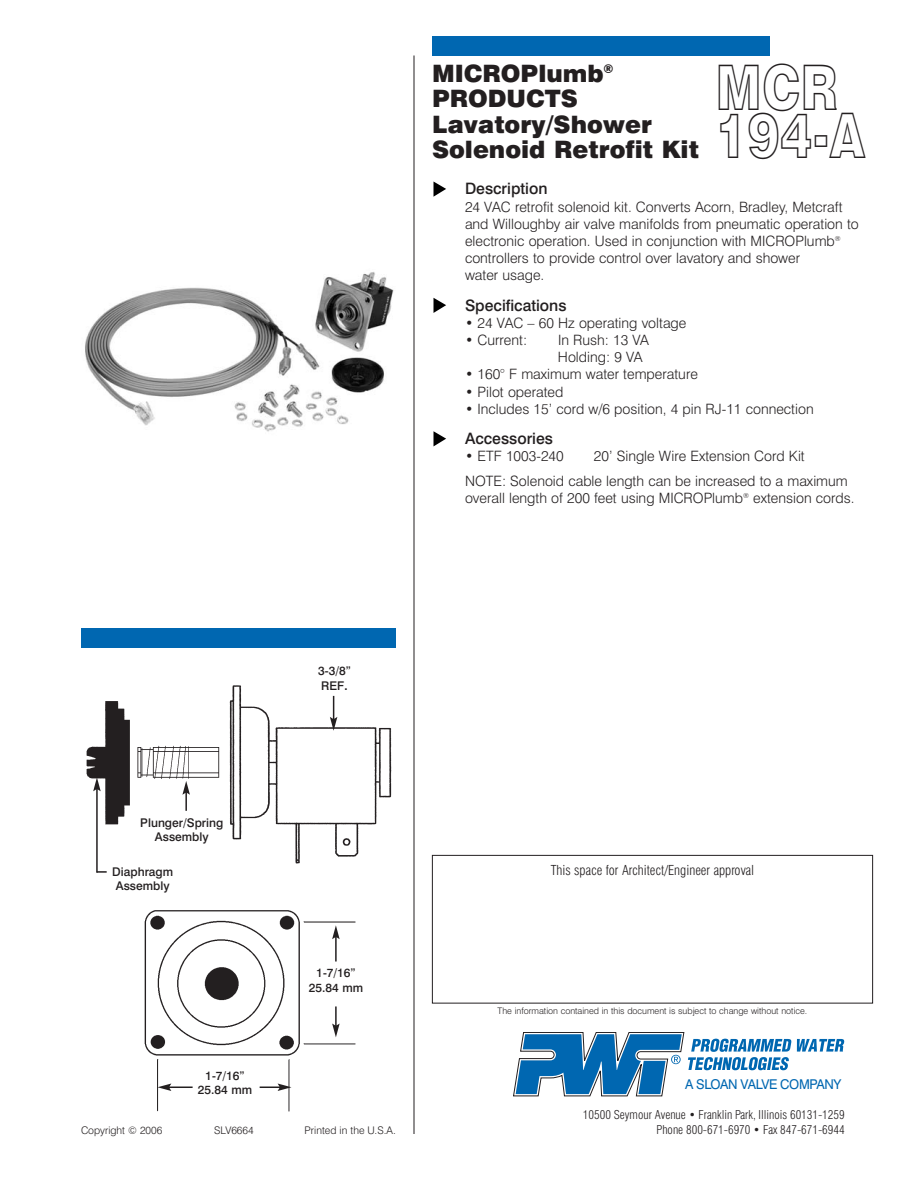
<style>
.page{position:relative;width:918px;height:1188px;background:#fff}
.page>*{position:absolute;margin:0;border:0;box-sizing:border-box;transform-origin:0 0}
.t1{font:63px/48px "Swiss 721 BT Black Outline";color:#231f20;scale:.78 1}
.t2{font:900 24px/25.5px "Swiss 721 BT";color:#231f20}
.t3{font:500 15.75px "Swiss 721 BT";color:#231f20}
.t4{font:300 14.25px/17.2px "Swiss 721 BT";color:#231f20}
.t5{font:300 condensed 13.5px "Swiss 721 BT";color:#231f20}
.t6{font:13.5px "Swiss 721 BT";letter-spacing:-.03em;color:#0067b1}
.t7{font:300 condensed 12px/15px "Swiss 721 BT";color:#231f20;text-align:right}
.t8{font:500 12px/14.4px "Swiss 721 BT";color:#231f20;text-align:center}
.t9{font:300 10.5px "Swiss 721 BT";color:#231f20}
.t10{font:300 9px "Swiss 721 BT";color:#231f20}
.s1{font-size:13.5px}
</style>
<div class="page">
<img style="left:86px;top:685px;width:306px;height:179px">
<img style="left:144px;top:910px;width:212px;height:202px">
<svg style="left:158px;top:1084px;width:35px;height:7px"></svg>
<svg style="left:260px;top:1084px;width:31px;height:7px"></svg>
<hr style="left:335px;top:937px;width:2px;height:25px;background:#231f20">
<svg style="left:332px;top:925px;width:8px;height:14px"></svg>
<hr style="left:335px;top:1006px;width:2px;height:20px;background:#231f20">
<svg style="left:332px;top:1024px;width:8px;height:13px"></svg>
<hr style="left:96px;top:789px;width:2px;height:84px;background:#231f20">
<svg style="left:93px;top:777px;width:8px;height:14px"></svg>
<svg style="left:97px;top:871px;width:10px;height:2px"></svg>
<svg style="left:182px;top:781px;width:8px;height:30px"></svg>
<svg style="left:330px;top:696px;width:7px;height:35px"></svg>
<img style="left:85px;top:272px;width:309px;height:160px">
<svg style="left:434px;top:431px;width:12px;height:15px"></svg>
<svg style="left:434px;top:298px;width:12px;height:15px"></svg>
<svg style="left:434px;top:182px;width:12px;height:15px"></svg>
<div style="left:432px;top:855px;width:441px;height:149px;border:1px solid #231f20"></div>
<svg style="left:797px;top:1039px;width:48px;height:13px"></svg>
<svg style="left:513px;top:1032px;width:278px;height:65px"></svg>
<div style="left:432px;top:36px;width:338px;height:20px;background:#0067b1"></div>
<div style="left:81px;top:628px;width:315px;height:20px;background:#0067b1"></div>
<hr style="left:414px;top:56px;width:1px;height:1078px;background:#231f20">
<h2 class="t2" style="left:432px;top:62px;width:268px">MICROPlumb<sup>®<br></sup>PRODUCTS<br>Lavatory/Shower<br>Solenoid Retrofit Kit</h2>
<h1 class="t1" style="left:716px;top:69px;width:194px">MCR<br>194-A</h1>
<p class="t3" style="left:465px;top:182px;width:84px">Description</p>
<p class="t4" style="left:465px;top:199px;width:395px">24 VAC retrofit solenoid kit. Converts Acorn, Bradley, Metcraft and Willoughby air valve manifolds from pneumatic operation to electronic operation. Used in conjunction with MICROPlumb<sup>® </sup>controllers to provide control over lavatory and shower<br>water usage.</p>
<p class="t3" style="left:465px;top:299px;width:103px">Specifications</p>
<p class="t4" style="left:465px;top:315px;width:223px">• 24 VAC – 60 Hz operating voltage</p>
<p class="t4" style="left:465px;top:333px;width:64px">• Current:</p>
<p class="t4" style="left:558px;top:333px;width:93px">In Rush: 13 VA<br>Holding: 9 VA</p>
<p class="t4" style="left:465px;top:367px;width:234px">• 160° F maximum water temperature</p>
<p class="t4" style="left:465px;top:384px;width:100px">• Pilot operated</p>
<p class="t4" style="left:465px;top:402px;width:350px">• Includes 15’ cord w/6 position, 4 pin RJ-11 connection</p>
<p class="t3" style="left:465px;top:432px;width:90px">Accessories</p>
<p class="t4" style="left:465px;top:449px;width:100px">• ETF 1003-240</p>
<p class="t4" style="left:465px;top:445px;width:384px;line-height:24.8px;text-indent:129px">20’ Single Wire Extension Cord Kit<br>NOTE: Solenoid cable length can be increased to a maximum</p>
<p class="t4" style="left:465px;top:491px;width:391px">overall length of 200 feet using MICROPlumb<sup>®</sup> extension cords.</p>
<p class="t8" style="left:140px;top:816px;width:84px">Plunger/Spring<br>Assembly</p>
<p class="t8" style="left:112px;top:865px;width:62px;text-align:left">Diaphragm<br>Assembly</p>
<p class="t8" style="left:198px;top:1069px;width:56px">1-7/16”<br>25.84 mm</p>
<p class="t8" style="left:318px;top:664px;width:34px;line-height:15.5px;text-align:left">3-3/8”<br>REF<span class="s1">.</span></p>
<p class="t8" style="left:309px;top:967px;width:56px">1-7/16”<br>25.84 mm</p>
<p class="t9" style="left:81px;top:1126px;width:83px">Copyright © 2006</p>
<p class="t9" style="left:214px;top:1126px;width:41px">SLV6664</p>
<p class="t9" style="left:305px;top:1126px;width:93px">Printed in the U.S.A.</p>
<p class="t5" style="left:551px;top:865px;width:205px">This space for Architect/Engineer approval</p>
<p class="t10" style="left:498px;top:1008px;width:311px">The information contained in this document is subject to change without notice.</p>
<p class="t6" style="left:685px;top:1079px;width:158px">A SLOAN VALVE COMPANY</p>
<p class="t7" style="left:583px;top:1108px;width:263px">10500 Seymour Avenue • Franklin Park, Illinois 60131-1259<br>Phone 800-671-6970 • Fax 847-671-6944</p>
</div>
